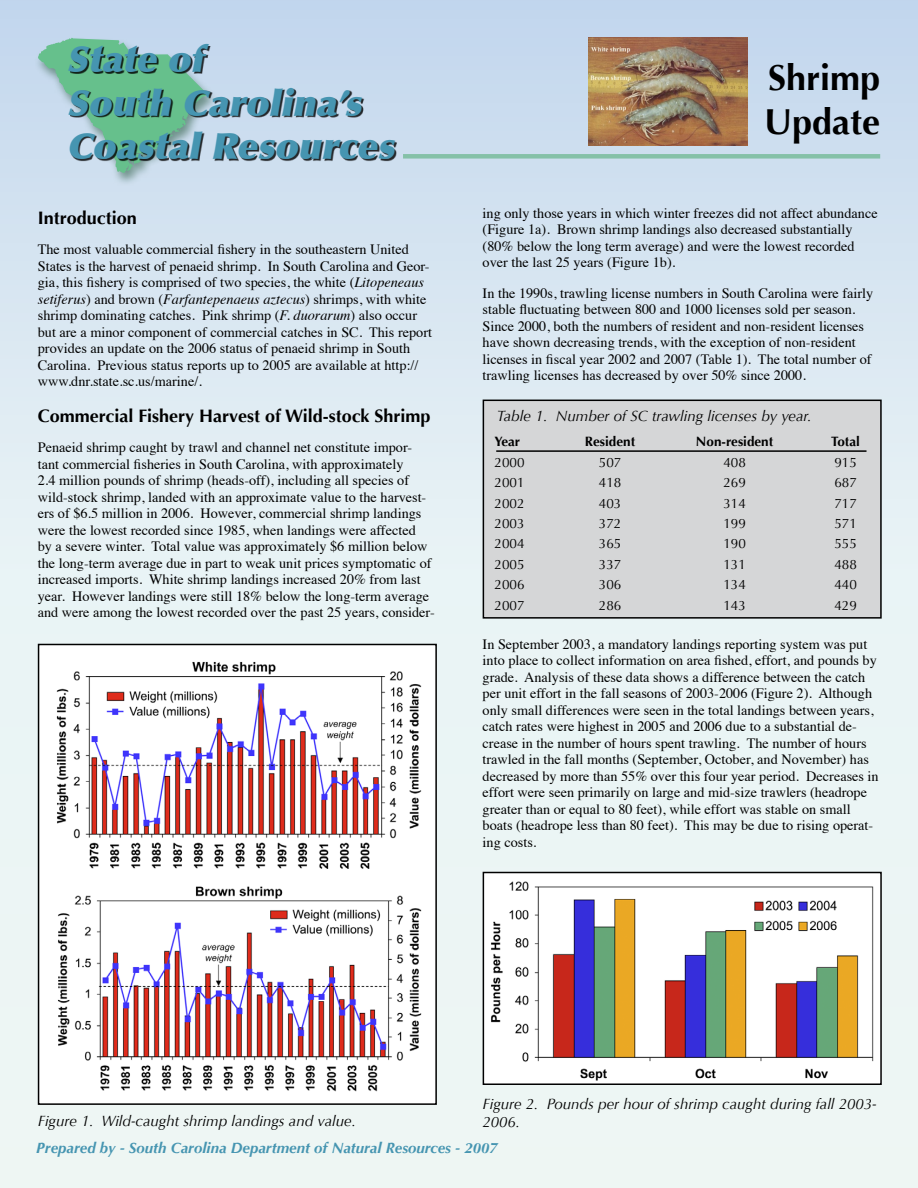
<style>
.page{position:relative;width:918px;height:1188px;background:#fff}
.page>*{position:absolute;margin:0;border:0;box-sizing:border-box;transform-origin:0 0}
.t1{font:italic 900 36px/43.2px "Optima";color:#4695b1}
.t2{font:700 36px/43.2px "Optima";color:#000}
.t3{font:700 18px "Optima";color:#000}
.t4{font:italic 15px/17.5px "Optima";color:#000}
.t5{font:italic 700 15px "Optima";color:#4695b1}
.t6{font:14.25px/16.5px "Times";color:#000}
.t7{font:13.5px "Optima";color:#000}
.t8{font:700 13.5px "Optima";color:#000}
.s1{font-style:italic}
</style>
<div class="page">
<div style="left:0;top:0;width:918px;height:1188px;background:linear-gradient(to bottom,#cddef0,#f6fcf5)"></div>
<div style="left:34px;top:36px;width:192px;height:157px;background:#cedfef"></div>
<svg style="left:38px;top:38px;width:170px;height:67px"></svg>
<div style="left:70px;top:46px;width:576px;height:134px;background:#000;opacity:.82"></div>
<img style="left:588px;top:38px;width:160px;height:108px">
<div style="left:39px;top:644px;width:397px;height:460px;background:#fff"></div>
<div style="left:38px;top:644px;width:399px;height:461px;border:2px solid #000"></div>
<img style="left:56px;top:661px;width:366px;height:208px">
<img style="left:58px;top:886px;width:364px;height:206px">
<div style="left:483px;top:400px;width:398px;height:218px;background:#d5d6d7"></div>
<div style="left:483px;top:400px;width:399px;height:219px;border:2px solid #000"></div>
<hr style="left:496px;top:450px;width:371px;height:2px;background:#000">
<img style="left:486px;top:875px;width:393px;height:207px">
<div style="left:483px;top:872px;width:399px;height:213px;border:2px solid #000"></div>
<div style="left:403px;top:154px;width:477px;height:5px;background:#85c1a8"></div>
<h1 class="t1" style="left:66px;top:38px;width:337px">State of<br>South Carolina’s<br>Coastal Resources</h1>
<p class="t3" style="left:38px;top:207px;width:101px">Introduction</p>
<p class="t6" style="left:38px;top:240px;width:396px">The most valuable commercial fishery in the southeastern United States is the harvest of penaeid shrimp. In South Carolina and Geor&shy;gia, this fishery is comprised of two species, the white (<span class="s1">Litopeneaus setiferus</span>) and brown (<span class="s1">Farfantepenaeus aztecus</span>) shrimps, with white shrimp dominating catches. Pink shrimp (<span class="s1">F. duorarum</span>) also occur but are a minor component of commercial catches in SC. This report provides an update on the 2006 status of penaeid shrimp in South Carolina. Previous status reports up to 2005 are available at http:// www.dnr.state.sc.us/marine/.</p>
<p class="t3" style="left:38px;top:405px;width:394px">Commercial Fishery Harvest of Wild-stock Shrimp</p>
<p class="t6" style="left:38px;top:438px;width:398px">Penaeid shrimp caught by trawl and channel net constitute impor&shy;tant commercial fisheries in South Carolina, with approximately<br>2.4 million pounds of shrimp (heads-off), including all species of wild-stock shrimp, landed with an approximate value to the harvest&shy;ers of $6.5 million in 2006. However, commercial shrimp landings were the lowest recorded since 1985, when landings were affected<br>by a severe winter. Total value was approximately $6 million below the long-term average due in part to weak unit prices symptomatic of increased imports. White shrimp landings increased 20% from last year. However landings were still 18% below the long-term average and were among the lowest recorded over the past 25 years, consider-</p>
<h1 class="t2" style="left:764px;top:57px;width:118px">Shrimp<br>Update</h1>
<p class="t6" style="left:483px;top:203px;width:397px">ing only those years in which winter freezes did not affect abundance (Figure 1a). Brown shrimp landings also decreased substantially (80% below the long term average) and were the lowest recorded over the last 25 years (Figure 1b).</p>
<p class="t6" style="left:483px;top:283px;width:392px">In the 1990s, trawling license numbers in South Carolina were fairly stable fluctuating between 800 and 1000 licenses sold per season.<br>Since 2000, both the numbers of resident and non-resident licenses have shown decreasing trends, with the exception of non-resident licenses in fiscal year 2002 and 2007 (Table 1). The total number of trawling licenses has decreased by over 50% since 2000.</p>
<p class="t4" style="left:497px;top:407px;width:316px">Table 1. Number of SC trawling licenses by year.</p>
<p class="t8" style="left:495px;top:434px;width:27px">Year</p>
<p class="t8" style="left:585px;top:434px;width:52px">Resident</p>
<p class="t8" style="left:696px;top:434px;width:79px">Non-resident</p>
<p class="t8" style="left:831px;top:434px;width:30px">Total</p>
<p class="t7" style="left:495px;top:454px;width:32px">2000</p>
<p class="t7" style="left:599px;top:454px;width:24px">507</p>
<p class="t7" style="left:723px;top:454px;width:24px">408</p>
<p class="t7" style="left:834px;top:454px;width:24px">915</p>
<p class="t7" style="left:495px;top:475px;width:32px">2001</p>
<p class="t7" style="left:599px;top:475px;width:24px">418</p>
<p class="t7" style="left:723px;top:475px;width:24px">269</p>
<p class="t7" style="left:834px;top:475px;width:24px">687</p>
<p class="t7" style="left:495px;top:495px;width:32px">2002</p>
<p class="t7" style="left:599px;top:495px;width:24px">403</p>
<p class="t7" style="left:723px;top:495px;width:24px">314</p>
<p class="t7" style="left:834px;top:495px;width:24px">717</p>
<p class="t7" style="left:495px;top:516px;width:32px">2003</p>
<p class="t7" style="left:599px;top:516px;width:24px">372</p>
<p class="t7" style="left:723px;top:516px;width:24px">199</p>
<p class="t7" style="left:834px;top:516px;width:24px">571</p>
<p class="t7" style="left:495px;top:536px;width:32px">2004</p>
<p class="t7" style="left:599px;top:536px;width:24px">365</p>
<p class="t7" style="left:723px;top:536px;width:24px">190</p>
<p class="t7" style="left:834px;top:536px;width:24px">555</p>
<p class="t7" style="left:495px;top:556px;width:32px">2005</p>
<p class="t7" style="left:599px;top:556px;width:24px">337</p>
<p class="t7" style="left:723px;top:556px;width:24px">131</p>
<p class="t7" style="left:834px;top:556px;width:24px">488</p>
<p class="t7" style="left:495px;top:577px;width:32px">2006</p>
<p class="t7" style="left:599px;top:577px;width:24px">306</p>
<p class="t7" style="left:723px;top:577px;width:24px">134</p>
<p class="t7" style="left:834px;top:577px;width:24px">440</p>
<p class="t7" style="left:495px;top:597px;width:32px">2007</p>
<p class="t7" style="left:599px;top:597px;width:24px">286</p>
<p class="t7" style="left:723px;top:597px;width:24px">143</p>
<p class="t7" style="left:834px;top:597px;width:24px">429</p>
<p class="t6" style="left:483px;top:634px;width:398px">In September 2003, a mandatory landings reporting system was put into place to collect information on area fished, effort, and pounds by grade. Analysis of these data shows a difference between the catch per unit effort in the fall seasons of 2003-2006 (Figure 2). Although only small differences were seen in the total landings between years, catch rates were highest in 2005 and 2006 due to a substantial de&shy;crease in the number of hours spent trawling. The number of hours trawled in the fall months (September, October, and November) has decreased by more than 55% over this four year period. Decreases in effort were seen primarily on large and mid-size trawlers (headrope greater than or equal to 80 feet), while effort was stable on small boats (headrope less than 80 feet). This may be due to rising operat&shy;ing costs.</p>
<p class="t4" style="left:38px;top:1112px;width:320px">Figure 1. Wild-caught shrimp landings and value.</p>
<p class="t4" style="left:483px;top:1096px;width:395px">Figure 2. Pounds per hour of shrimp caught during fall 2003-<br>2006.</p>
<p class="t5" style="left:36px;top:1139px;width:463px">Prepared by - South Carolina Department of Natural Resources - 2007</p>
</div>
